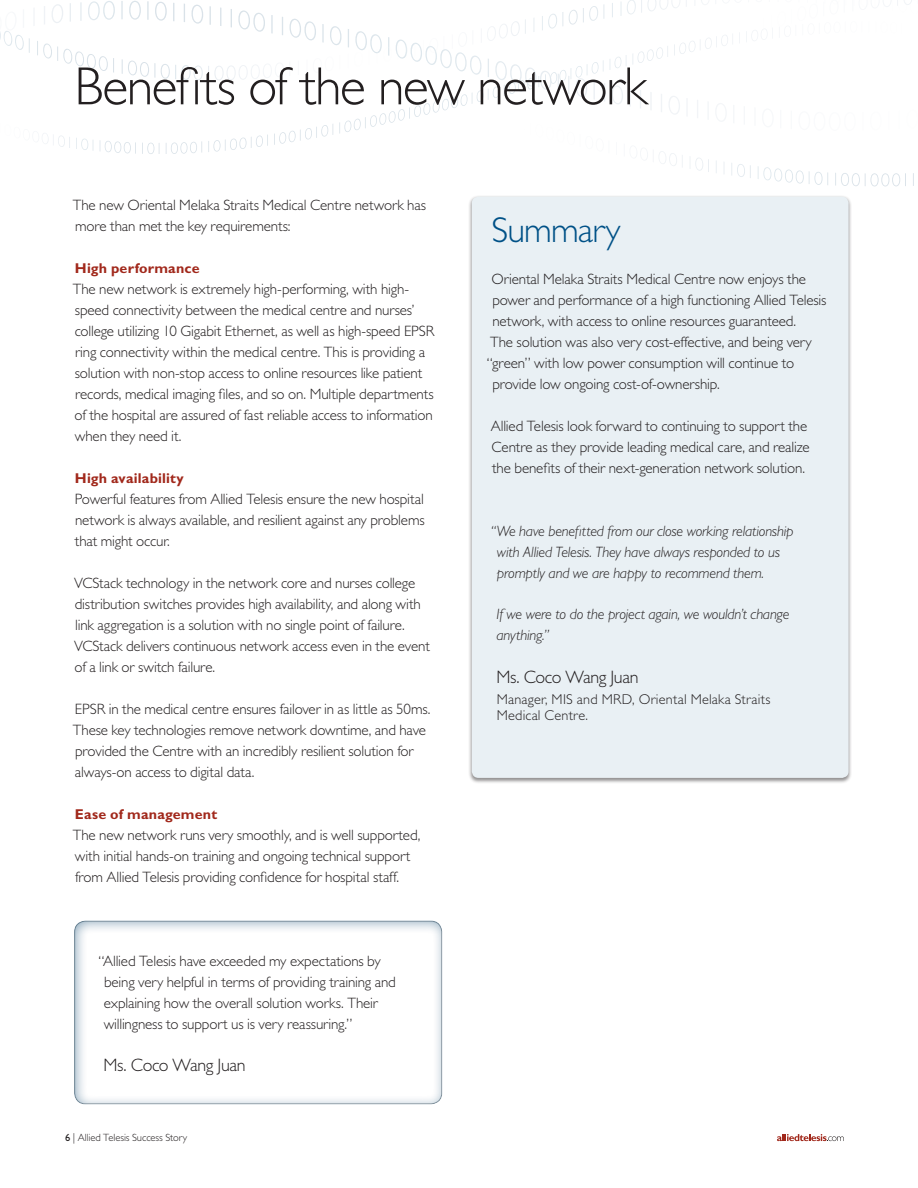
<style>
.page{position:relative;width:918px;height:1188px;background:#fff}
.page>*{position:absolute;margin:0;border:0;box-sizing:border-box;transform-origin:0 0}
.t1{font:300 54px "Gill Sans Std";letter-spacing:-.03em;color:#231f20}
.t2{font:300 36px "Gill Sans Std";letter-spacing:-.025em;color:#005187}
.t3{font:300 18px "Gill Sans Std";letter-spacing:-.02em;color:#231f20}
.t4{font:300 15px/21px "Gill Sans Std";letter-spacing:-.01em;color:#231f20}
.t5{font:italic 300 15px/21px "Gill Sans Std";letter-spacing:-.015em;color:#231f20}
.t6{font:300 14.25px/16.5px "Gill Sans Std";letter-spacing:.015em;color:#231f20}
.t7{font:700 14.25px "Gill Sans Std";letter-spacing:.015em;color:#a1281b}
.t8{font:300 10.5px "Gill Sans Std";letter-spacing:-.005em;color:#231f20}
.s1{font-weight:400}
</style>
<div class="page">
<svg style="left:44px;top:1px;width:206px;height:29px"></svg>
<svg style="left:671px;top:0;width:37px;height:8px"></svg>
<div style="left:468px;top:195px;width:384px;height:588px;background:#231f20;opacity:.5"></div>
<div style="left:472px;top:197px;width:377px;height:581px;background:#e9f0f4;border-radius:7px"></div>
<div style="left:73px;top:918px;width:371px;height:187px;background:#003e69;opacity:.5"></div>
<svg style="left:777px;top:1134px;width:67px;height:7px"></svg>
<h1 class="t1" style="left:74px;top:56px;width:574px">Benefits of the new network</h1>
<p class="t4" style="left:73px;top:195px;width:355px">The new Oriental Melaka Straits Medical Centre network has more than met the key requirements:</p>
<p class="t7" style="left:75px;top:260px;width:126px">High performance</p>
<p class="t4" style="left:73px;top:279px;width:363px">The new network is extremely high-performing, with high&shy;speed connectivity between the medical centre and nurses’ college utilizing 10 Gigabit Ethernet, as well as high-speed EPSR ring connectivity within the medical centre. This is providing a solution with non-stop access to online resources like patient records, medical imaging files, and so on. Multiple departments of the hospital are assured of fast reliable access to information when they need it.</p>
<p class="t7" style="left:75px;top:470px;width:110px">High availability</p>
<p class="t4" style="left:75px;top:489px;width:351px;text-align:justify">Powerful features from Allied Telesis ensure the new hospital network is always available, and resilient against any problems that might occur.</p>
<p class="t4" style="left:74px;top:573px;width:357px">VCStack technology in the network core and nurses college distribution switches provides high availability, and along with link aggregation is a solution with no single point of failure.<br>VCStack delivers continuous network access even in the event of a link or switch failure.</p>
<p class="t4" style="left:73px;top:699px;width:359px">EPSR in the medical centre ensures failover in as little as 50ms.<br>These key technologies remove network downtime, and have provided the Centre with an incredibly resilient solution for always-on access to digital data.</p>
<p class="t7" style="left:75px;top:806px;width:144px">Ease of management</p>
<p class="t4" style="left:73px;top:825px;width:349px">The new network runs very smoothly, and is well supported, with initial hands-on training and ongoing technical support from Allied Telesis providing confidence for hospital staff.</p>
<p class="t4" style="left:104px;top:951px;width:294px;text-indent:-5px">“Allied Telesis have exceeded my expectations by being very helpful in terms of providing training and explaining how the overall solution works. Their willingness to support us is very reassuring.”</p>
<p class="t3" style="left:104px;top:1055px;width:144px">Ms. Coco Wang Juan</p>
<p class="t8" style="left:65px;top:1132px;width:123px"><span class="s1">6</span> | Allied Telesis Success Story</p>
<h2 class="t2" style="left:491px;top:209px;width:131px">Summary</h2>
<p class="t4" style="left:492px;top:268px;width:316px">Oriental Melaka Straits Medical Centre now enjoys the</p>
<p class="t4" style="left:492px;top:289px;width:336px">power and performance of a high functioning Allied Telesis</p>
<p class="t4" style="left:492px;top:310px;width:305px">network, with access to online resources guaranteed.</p>
<p class="t4" style="left:490px;top:331px;width:323px">The solution was also very cost-effective, and being very</p>
<p class="t4" style="left:487px;top:352px;width:309px">“green” with low power consumption will continue to</p>
<p class="t4" style="left:492px;top:373px;width:229px">provide low ongoing cost-of-ownership.</p>
<p class="t4" style="left:491px;top:415px;width:320px">Allied Telesis look forward to continuing to support the<br>Centre as they provide leading medical care, and realize the benefits of their next-generation network solution.</p>
<p class="t5" style="left:497px;top:520px;width:298px;text-indent:-7px">“We have benefitted from our close working relationship with Allied Telesis. They have always responded to us promptly and we are happy to recommend them.</p>
<p class="t5" style="left:496px;top:604px;width:294px">If we were to do the project again, we wouldn’t change anything.”</p>
<p class="t3" style="left:497px;top:666px;width:144px">Ms. Coco Wang Juan</p>
<p class="t6" style="left:497px;top:691px;width:275px">Manager, MIS and MRD, Oriental Melaka Straits<br>Medical Centre.</p>
</div>
